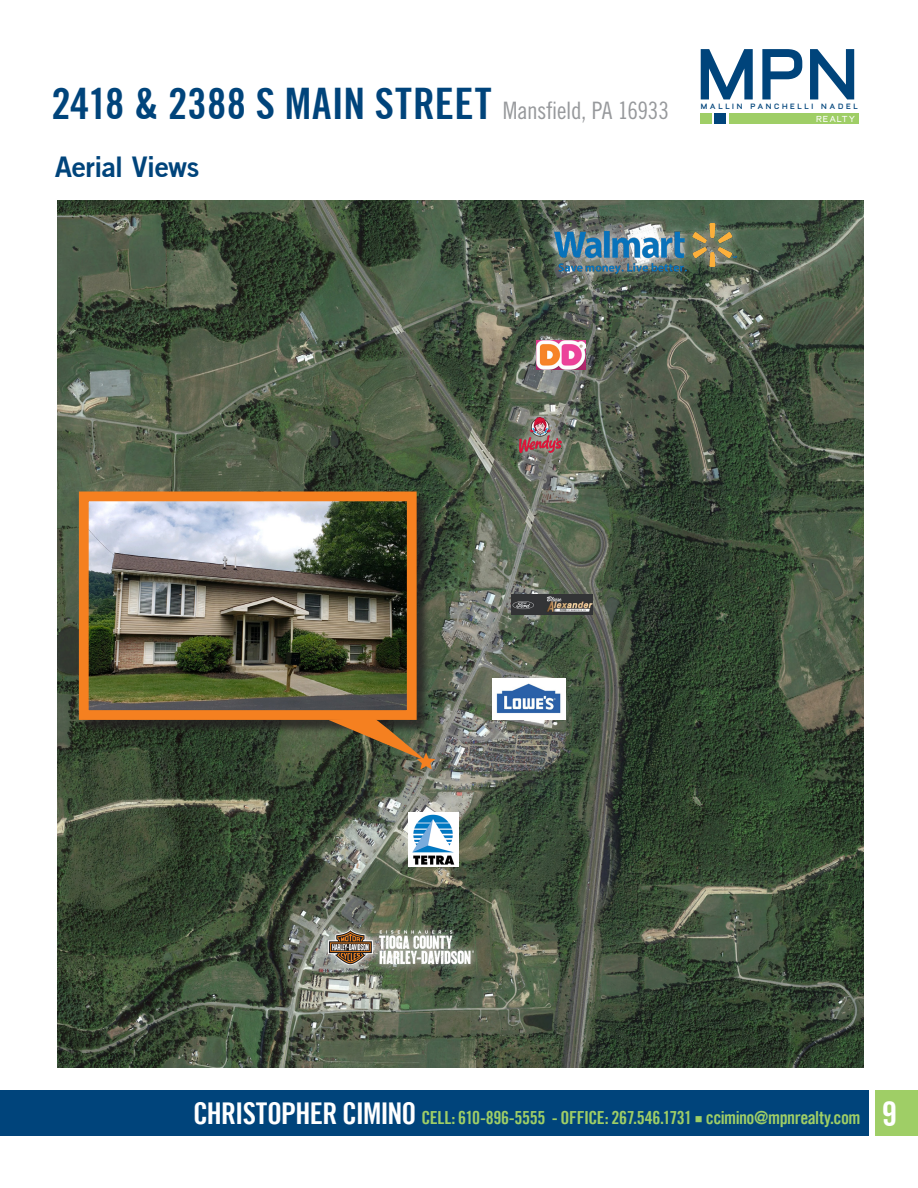
<style>
.page{position:relative;width:918px;height:1188px;background:#fff}
.page>*{position:absolute;margin:0;border:0;box-sizing:border-box;transform-origin:0 0}
.t1{font:700 72px "Vitro";color:#00447b}
.t2{font:700 condensed 43.5px "Trade Gothic No.20";letter-spacing:.005em;color:#00447b}
.t3{font:700 condensed 34.5px "Trade Gothic No.20";color:#fff}
.Heading_3{font:700 28.5px "Trade Gothic No.2";letter-spacing:-.02em;color:#00447b}
.t4{font:18px "Trade Gothic Bold Cond Twenty";letter-spacing:-.03em;color:#9fce66}
.t5{font:600 8.7px "Vitro";letter-spacing:.105em;color:#fff}
.t6{font:700 7.65px "Vitro";letter-spacing:.345em;color:#00447b}
.s1{font-family:"Trade Gothic LT Std Cn 18";font-weight:400;font-stretch:normal;font-size:24px;color:#97999c}
.s2{font-size:68.85px;color:#fff}
.s3{font-size:30px;color:#fff}
</style>
<div class="page">
<div style="left:0;top:1090px;width:869px;height:46px;background:#00447b"></div>
<div style="left:875px;top:1090px;width:43px;height:46px;background:#9fce66"></div>
<div style="left:729px;top:113px;width:130px;height:11px;background:#9fce66"></div>
<div style="left:715px;top:113px;width:11px;height:11px;background:#00447b"></div>
<div style="left:700px;top:113px;width:12px;height:11px;background:#9fce66"></div>
<img style="left:57px;top:201px;width:807px;height:866px">
<div style="left:80px;top:493px;width:350px;height:241px;background:#231f20;opacity:.75"></div>
<img style="left:90px;top:503px;width:316px;height:206px">
<div style="left:79px;top:492px;width:338px;height:228px;border:10px solid #f58020"></div>
<div style="left:319px;top:921px;width:163px;height:53px;background:#fff;opacity:.75"></div>
<img style="left:329px;top:930px;width:145px;height:35px">
<div style="left:545px;top:214px;width:200px;height:69px;background:#fff;opacity:.75"></div>
<img style="left:554px;top:223px;width:183px;height:51px">
<img style="left:537px;top:341px;width:49px;height:28px">
<div style="left:510px;top:408px;width:60px;height:53px;background:#fff;opacity:.75"></div>
<img style="left:520px;top:417px;width:41px;height:35px">
<img style="left:512px;top:594px;width:81px;height:20px">
<img style="left:492px;top:679px;width:74px;height:41px">
<img style="left:409px;top:812px;width:50px;height:55px">
<svg style="left:328px;top:706px;width:107px;height:64px;background:#775b34"></svg>
<h2 class="t2" style="left:51px;top:77px;width:619px">2418 &amp; 2388 S MAIN STREET <span class="s1">Mansfield, PA 16933</span></h2>
<p class="Heading_3" style="left:55px;top:149px;width:146px">Aerial Views</p>
<h1 class="t1" style="left:696px;top:32px;width:244px">MPN <span class="s2">M</span></h1>
<p class="t6" style="left:701px;top:102px;width:158px">MALLIN PANCHELLI NADEL</p>
<p class="t5" style="left:816px;top:114px;width:41px">REALTY</p>
<p class="t4" style="left:193px;top:1107px;width:669px"><span class="s3">CHRISTOPHER CIMINO</span> CELL: 610-896-5555 - OFFICE: 267.546.1731 ■ ccimino@mpnrealty.com</p>
<h3 class="t3" style="left:882px;top:1092px;width:17px">9</h3>
</div>
